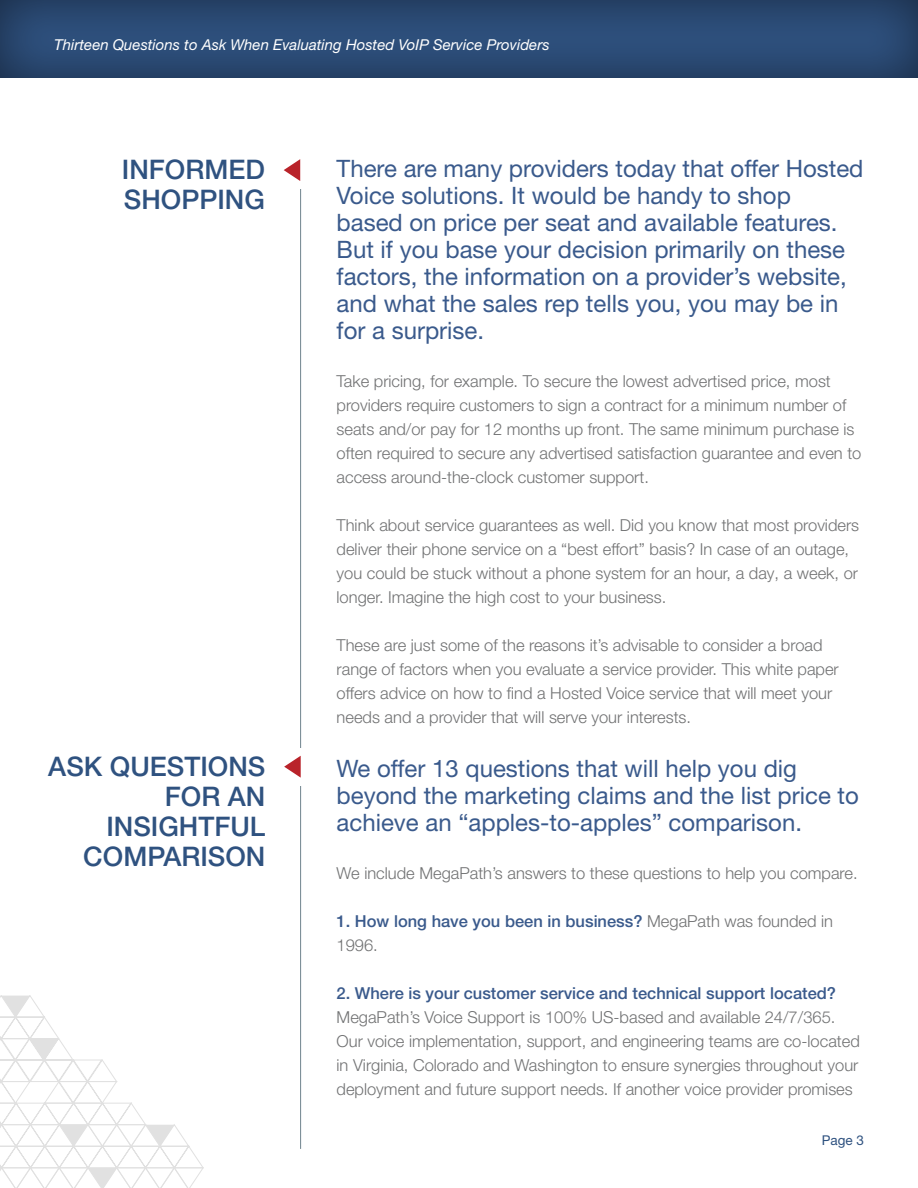
<style>
.page{position:relative;width:918px;height:1188px;background:#fff}
.page>*{position:absolute;margin:0;border:0;box-sizing:border-box;transform-origin:0 0}
.t1{font:500 27px/30px "Helvetica Neue LT Pro";color:#2f5280}
.t2{font:24px/27px "Helvetica Neue LT Pro";color:#3a5a8c}
.t3{font:300 16.5px/24px "Helvetica Neue LT Pro";color:#717273}
.t4{font:500 16.5px/24px "Helvetica Neue LT Pro";color:#3a5a8c}
.t5{font:italic 15px "Helvetica Neue LT Pro";color:#fff}
.t6{font:13.5px "Helvetica Neue LT Pro";color:#2f5280}
.s1{font-weight:300;color:#717273}
</style>
<div class="page">
<div style="left:0;top:0;width:918px;height:79px;background:#231f20;opacity:.55"></div>
<hr style="left:300px;top:165px;width:1px;height:984px;background:#70848e">
<svg style="left:0;top:995px;width:204px;height:193px"></svg>
<div style="left:274px;top:151px;width:37px;height:38px;background:#fff"></div>
<svg style="left:284px;top:159px;width:16px;height:22px"></svg>
<div style="left:275px;top:748px;width:36px;height:38px;background:#fff"></div>
<svg style="left:284px;top:756px;width:17px;height:22px"></svg>
<p class="t5" style="left:54px;top:35px;width:497px">Thirteen Questions to Ask When Evaluating Hosted VoIP Service Providers</p>
<h1 class="t1" style="left:122px;top:154px;width:145px">INFORMED<br>SHOPPING</h1>
<p class="t2" style="left:337px;top:154px;width:528px">There are many providers today that offer Hosted Voice solutions. It would be handy to shop<br>based on price per seat and available features.<br>But if you base your decision primarily on these factors, the information on a provider’s website, and what the sales rep tells you, you may be in for a surprise.</p>
<p class="t3" style="left:337px;top:369px;width:526px">Take pricing, for example. To secure the lowest advertised price, most providers require customers to sign a contract for a minimum number of seats and/or pay for 12 months up front. The same minimum purchase is often required to secure any advertised satisfaction guarantee and even to access around-the-clock customer support.</p>
<p class="t3" style="left:337px;top:513px;width:524px">Think about service guarantees as well. Did you know that most providers deliver their phone service on a “best effort” basis? In case of an outage, you could be stuck without a phone system for an hour, a day, a week, or longer. Imagine the high cost to your business.</p>
<p class="t3" style="left:337px;top:633px;width:504px">These are just some of the reasons it’s advisable to consider a broad range of factors when you evaluate a service provider. This white paper offers advice on how to find a Hosted Voice service that will meet your needs and a provider that will serve your interests.</p>
<h2 class="t2" style="left:337px;top:754px;width:524px">We offer 13 questions that will help you dig beyond the marketing claims and the list price to achieve an “apples-to-apples” comparison.</h2>
<p class="t3" style="left:337px;top:861px;width:523px">We include MegaPath’s answers to these questions to help you compare.</p>
<p class="t4" style="left:337px;top:909px;width:498px">1. How long have you been in business? <span class="s1">MegaPath was founded in<br>1996.</span></p>
<p class="t4" style="left:337px;top:981px;width:501px">2. Where is your customer service and technical support located?</p>
<p class="t3" style="left:337px;top:1005px;width:525px">MegaPath’s Voice Support is 100% US-based and available 24/7/365.<br>Our voice implementation, support, and engineering teams are co-located in Virginia, Colorado and Washington to ensure synergies throughout your deployment and future support needs. If another voice provider promises</p>
<h1 class="t1" style="left:48px;top:751px;width:219px;text-align:right">ASK QUESTIONS<br>FOR AN<br>INSIGHTFUL<br>COMPARISON</h1>
<p class="t6" style="left:822px;top:1132px;width:44px">Page 3</p>
</div>
